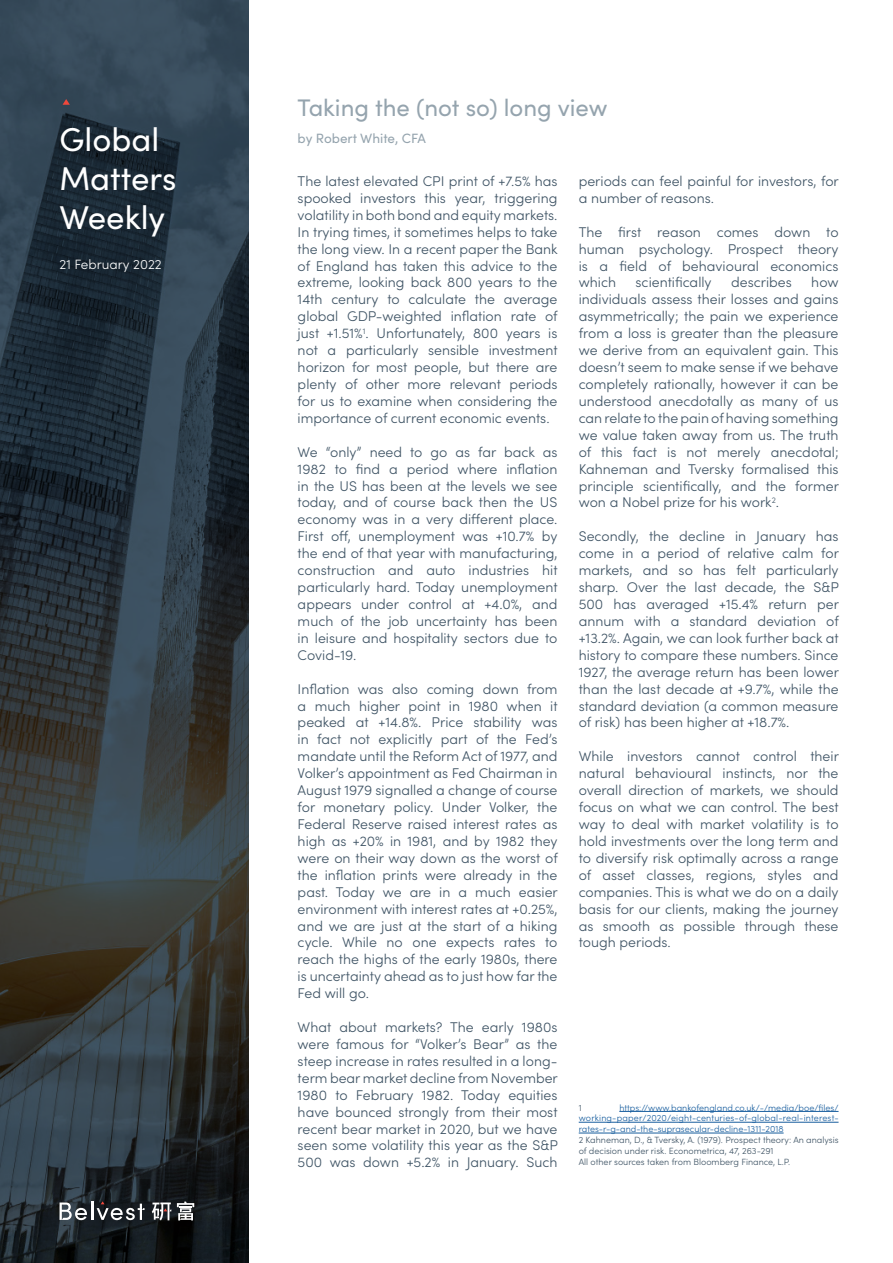
<style>
.page{position:relative;width:893px;height:1263px;background:#fff}
.page>*{position:absolute;margin:0;border:0;box-sizing:border-box;transform-origin:0 0}
.t1{font:33px/39px "Sofia Pro";color:#fff}
.t2{font:24px "Sofia Pro";color:#95a4ae}
.t3{font:300 14.1px/17px "Sofia Pro";color:#3f5465;text-align:justify}
.t4{font:13.5px "Sofia Pro";color:#95a4ae}
.t5{font:300 13.5px "Sofia Pro";color:#fff}
.t6{font:300 9px/10.8px "Sofia Pro";color:#175d9e;text-align:justify}
.t7{font:300 9px/10.8px "Sofia Pro";color:#3f5465}
</style>
<div class="page">
<svg style="left:0;top:0;width:249px;height:1263px;background:#2c373f"></svg>
<svg style="left:63px;top:99px;width:7px;height:6px"></svg>
<svg style="left:177px;top:1201px;width:17px;height:19px"></svg>
<svg style="left:152px;top:1202px;width:19px;height:18px"></svg>
<svg style="left:60px;top:1201px;width:85px;height:19px"></svg>
<hr style="left:619px;top:1111px;width:219px;height:1px;background:#175d9e">
<hr style="left:579px;top:1122px;width:259px;height:1px;background:#175d9e">
<hr style="left:579px;top:1133px;width:205px;height:1px;background:#175d9e">
<p class="t1" style="left:60px;top:119px;width:119px">Global<br>Matters<br>Weekly</p>
<p class="t5" style="left:60px;top:255px;width:104px">21 February 2022</p>
<p class="t2" style="left:298px;top:90px;width:311px">Taking the (not so) long view</p>
<p class="t4" style="left:298px;top:129px;width:130px">by Robert White, CFA</p>
<p class="t3" style="left:298px;top:172px;width:262px">The latest elevated CPI print of +7.5% has spooked investors this year, triggering volatility in both bond and equity markets.<br>In trying times, it sometimes helps to take the long view. In a recent paper the Bank of England has taken this advice to the extreme, looking back 800 years to the 14th century to calculate the average global GDP-weighted inflation rate of just +1.51%<sup>1</sup>. Unfortunately, 800 years is not a particularly sensible investment horizon for most people, but there are plenty of other more relevant periods for us to examine when considering the importance of current economic events.</p>
<p class="t3" style="left:298px;top:442px;width:261px">We “only” need to go as far back as 1982 to find a period where inflation in the US has been at the levels we see today, and of course back then the US economy was in a very different place.<br>First off, unemployment was +10.7% by the end of that year with manufacturing, construction and auto industries hit particularly hard. Today unemployment appears under control at +4.0%, and much of the job uncertainty has been in leisure and hospitality sectors due to Covid-19.</p>
<p class="t3" style="left:298px;top:679px;width:262px">Inflation was also coming down from a much higher point in 1980 when it peaked at +14.8%. Price stability was in fact not explicitly part of the Fed’s mandate until the Reform Act of 1977, and Volker’s appointment as Fed Chairman in August 1979 signalled a change of course for monetary policy. Under Volker, the Federal Reserve raised interest rates as high as +20% in 1981, and by 1982 they were on their way down as the worst of the inflation prints were already in the past. Today we are in a much easier environment with interest rates at +0.25%, and we are just at the start of a hiking cycle. While no one expects rates to reach the highs of the early 1980s, there is uncertainty ahead as to just how far the Fed will go.</p>
<p class="t3" style="left:298px;top:1018px;width:262px">What about markets? The early 1980s were famous for “Volker’s Bear” as the steep increase in rates resulted in a long&shy;term bear market decline from November 1980 to February 1982. Today equities have bounced strongly from their most recent bear market in 2020, but we have seen some volatility this year as the S&amp;P 500 was down +5.2% in January. Such</p>
<p class="t3" style="left:579px;top:172px;width:262px">periods can feel painful for investors, for a number of reasons.</p>
<p class="t3" style="left:579px;top:222px;width:261px">The first reason comes down to human psychology. Prospect theory is a field of behavioural economics which</p>
<p class="t3" style="left:579px;top:273px;width:262px;text-indent:233px">how individuals assess their losses and gains asymmetrically; the pain we experience from a loss is greater than the pleasure we derive from an equivalent gain. This doesn’t seem to make sense if we behave completely rationally, however it can be understood anecdotally as many of us can relate to the pain of having something we value taken away from us. The truth of this fact is not merely anecdotal; Kahneman and Tversky formalised this principle scientifically, and the former won a Nobel prize for his work<sup>2</sup>.</p>
<p class="t3" style="left:579px;top:527px;width:262px">Secondly, the decline in January has come in a period of relative calm for markets, and so has felt particularly sharp. Over the last decade, the S&amp;P 500 has averaged +15.4% return per annum with a standard deviation of +13.2%. Again, we can look further back at history to compare these numbers. Since 1927, the average return has been lower than the last decade at +9.7%, while the standard deviation (a common measure of risk) has been higher at +18.7%.</p>
<p class="t3" style="left:579px;top:747px;width:262px">While investors cannot control their natural behavioural instincts, nor the overall direction of markets, we should focus on what we can control. The best way to deal with market volatility is to hold investments over the long term and to diversify risk optimally across a range of asset classes, regions, styles and companies. This is what we do on a daily basis for our clients, making the journey as smooth as possible through these tough periods.</p>
<p class="t3" style="left:636px;top:273px;width:78px">scientifically</p>
<p class="t3" style="left:731px;top:273px;width:62px">describes</p>
<p class="t7" style="left:579px;top:1101px;width:5px">1</p>
<p class="t6" style="left:579px;top:1101px;width:261px;text-indent:41px">https://www.bankofengland.co.uk/-/media/boe/files/ working-paper/2020/eight-centuries-of-global-real-interest&shy;rates-r-g-and-the-suprasecular-decline-1311-2018</p>
<p class="t7" style="left:579px;top:1134px;width:261px">2 Kahneman, D., &amp; Tversky, A. (1979). Prospect theory: An analysis of decision under risk. Econometrica, 47, 263-291</p>
<p class="t7" style="left:579px;top:1155px;width:213px">All other sources taken from Bloomberg Finance, L.P.</p>
</div>
